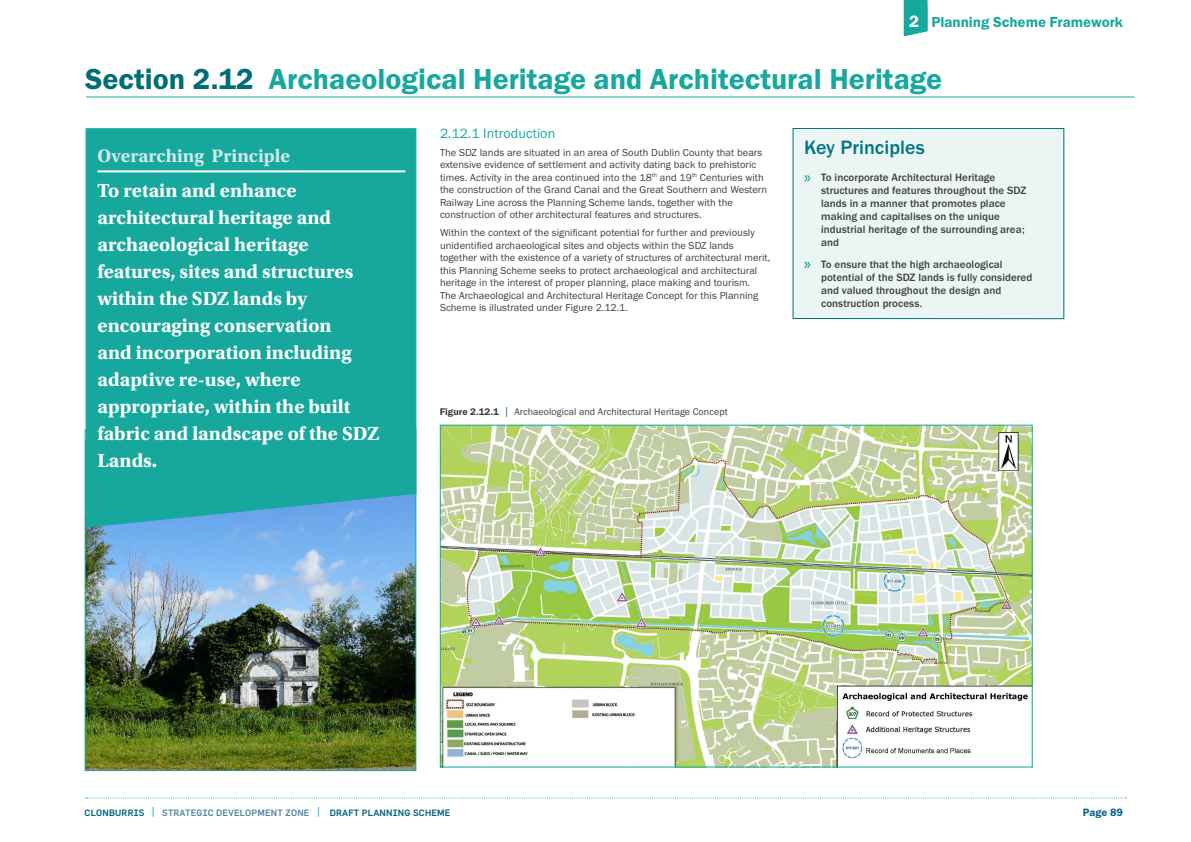
<style>
.page{position:relative;width:1191px;height:842px;background:#fff}
.page>*{position:absolute;margin:0;border:0;box-sizing:border-box;transform-origin:0 0}
.t1{font:30px "Franklin Gothic URW Dem";color:#16a89d}
.Overarchinh_4{font:700 20px/27px "Utopia Std";color:#fff}
.Key_objectives_heade{font:500 20px "Franklin Gothic URW";letter-spacing:.005em;color:#007681}
.overarching{font:700 19px "Utopia Std";color:#cfeae6}
.t2{font:15px "Franklin Gothic URW Dem";color:#16a89d}
._1_2_Sub{font:14px "Franklin Gothic URW Boo";letter-spacing:.005em;color:#16a89d}
._12_pt_bullet{font:500 11px/13px "Franklin Gothic URW";letter-spacing:.005em;color:#3e3e3f}
.t3{font:11px "Franklin Gothic URW Dem";letter-spacing:-.005em;color:#006282}
._12_pt_type{font:10.5px/12.5px "Franklin Gothic URW Boo";letter-spacing:.005em;color:#3e3e3f}
.table_title{font:10px "Franklin Gothic URW Boo";letter-spacing:.005em;color:#3e3e3f}
.t4{font:500 9px "Flama";letter-spacing:.02em;color:#006282}
.s1{font-size:17px;color:#fff}
.s2{color:#006d77}
.s3{font-family:"Franklin Gothic URW Dem"}
.s4{font-size:11.9px;color:#007681}
.s5{font-size:12.6px;color:#16a89d}
.s6{color:#54849f}
</style>
<div class="page">
<svg style="left:903px;top:0;width:24px;height:36px"></svg>
<svg style="left:86px;top:797px;width:1040px;height:1px"></svg>
<img style="left:87px;top:528px;width:327px;height:241px">
<div style="left:793px;top:128px;width:270px;height:191px;background:#ebf5f4"></div>
<div style="left:793px;top:128px;width:271px;height:191px;border:1px solid #006d77"></div>
<hr style="left:86px;top:97px;width:1048px;height:1px;background:#16a89d">
<div style="left:85px;top:128px;width:332px;height:400px;background:#16a89d"></div>
<hr style="left:97px;top:170px;width:308px;height:2px;background:#fff">
<img style="left:442px;top:427px;width:588px;height:338px">
<svg style="left:804px;top:175px;width:6px;height:6px"></svg>
<svg style="left:804px;top:262px;width:6px;height:6px"></svg>
<h3 class="t2" style="left:909px;top:13px;width:215px"><span class="s1">2</span> Planning Scheme Framework</h3>
<p class="t1" style="left:85px;top:61px;width:858px"><span class="s2">Section 2.12</span> Archaeological Heritage and Architectural Heritage</p>
<p class="overarching" style="left:97px;top:145px;width:194px">Overarching Principle</p>
<p class="Overarchinh_4" style="left:97px;top:177px;width:283px">To retain and enhance architectural heritage and archaeological heritage features, sites and structures within the SDZ lands by encouraging conservation<br>and incorporation including adaptive re-use, where appropriate, within the built fabric and landscape of the SDZ<br>Lands.</p>
<p class="_1_2_Sub" style="left:440px;top:124px;width:117px">2.12.1 Introduction</p>
<p class="_12_pt_type" style="left:440px;top:146px;width:328px">The SDZ lands are situated in an area of South Dublin County that bears extensive evidence of settlement and activity dating back to prehistoric times. Activity in the area continued into the 18<sup>th</sup> and 19<sup>th</sup> Centuries with the construction of the Grand Canal and the Great Southern and Western Railway Line across the Planning Scheme lands, together with the construction of other architectural features and structures.</p>
<p class="_12_pt_type" style="left:440px;top:226px;width:332px">Within the context of the significant potential for further and previously unidentified archaeological sites and objects within the SDZ lands together with the existence of a variety of structures of architectural merit, this Planning Scheme seeks to protect archaeological and architectural heritage in the interest of proper planning, place making and tourism.<br>The Archaeological and Architectural Heritage Concept for this Planning Scheme is illustrated under Figure 2.12.1.</p>
<p class="Key_objectives_heade" style="left:804px;top:135px;width:122px">Key Principles</p>
<p class="_12_pt_bullet" style="left:821px;top:171px;width:207px">To incorporate Architectural Heritage structures and features throughout the SDZ lands in a manner that promotes place making and capitalises on the unique industrial heritage of the surrounding area; and</p>
<p class="_12_pt_bullet" style="left:821px;top:258px;width:213px">To ensure that the high archaeological potential of the SDZ lands is fully considered and valued throughout the design and construction process.</p>
<p class="table_title" style="left:440px;top:405px;width:289px"><span class="s3">Figure 2.12.1</span> <span class="s4">|</span> Archaeological and Architectural Heritage Concept</p>
<p class="t4" style="left:85px;top:807px;width:367px">CLONBURRIS <span class="s5">|</span> <span class="s6">STRATEGIC DEVELOPMENT ZONE</span> <span class="s5">|</span> DRAFT PLANNING SCHEME</p>
<p class="t3" style="left:1083px;top:806px;width:41px">Page 89</p>
</div>
